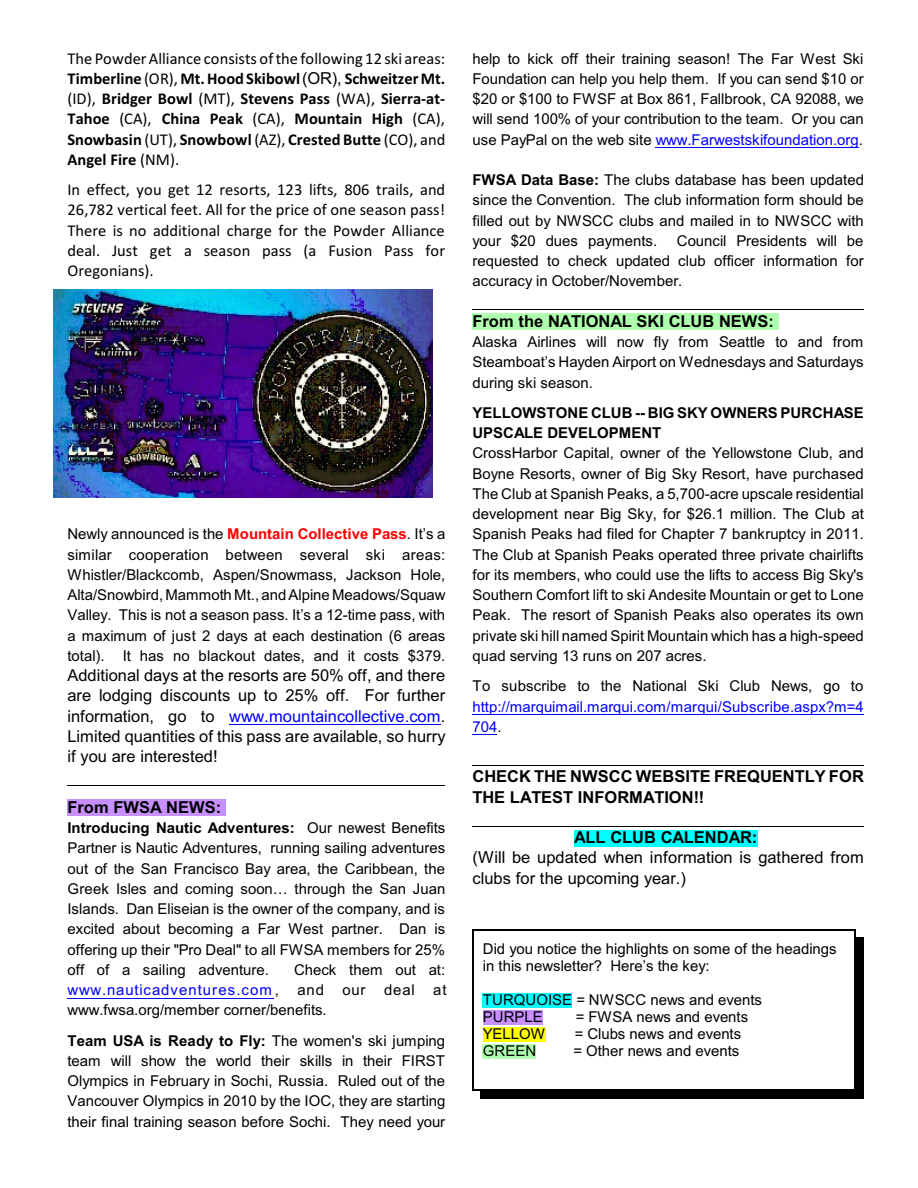
<style>
.page{position:relative;width:918px;height:1188px;background:#fff}
.page>*{position:absolute;margin:0;border:0;box-sizing:border-box;transform-origin:0 0}
.t1{font:16.5px/20.2px "Arial";color:#000;text-align:justify}
.t2{font:700 16.5px/20.2px "Calibri";color:#000;text-align:justify}
.t3{font:16.5px/20.2px "Calibri";color:#000;text-align:justify}
.t4{font:700 16.5px/20.1px "Arial";color:#000}
.t5{font:15px/20.2px "Arial";color:#000;text-align:justify}
.t6{font:15px/20.4px "Arial";letter-spacing:.005em;color:#00f}
.t7{font:700 15px/20.4px "Arial";color:#000}
.s1{font-weight:400}
.s2{font-family:"Arial";font-weight:400}
.s3{font-weight:700;color:#f00}
.s4{color:#00f}
.s5{font-weight:700}
.s6{color:#000}
</style>
<div class="page">
<img style="left:53px;top:289px;width:380px;height:208px">
<hr style="left:229px;top:724px;width:212px;height:1px;background:#00f">
<hr style="left:68px;top:785px;width:378px;height:1px;background:#000">
<div style="left:68px;top:800px;width:158px;height:16px;background:#c78fff"></div>
<hr style="left:68px;top:998px;width:206px;height:1px;background:#00f">
<hr style="left:656px;top:147px;width:203px;height:1px;background:#00f">
<hr style="left:472px;top:309px;width:392px;height:1px;background:#000">
<div style="left:472px;top:314px;width:307px;height:16px;background:#b0ffb0"></div>
<hr style="left:472px;top:714px;width:392px;height:1px;background:#00f">
<svg style="left:472px;top:734px;width:25px;height:1px"></svg>
<hr style="left:472px;top:765px;width:392px;height:1px;background:#000">
<hr style="left:472px;top:826px;width:392px;height:1px;background:#000">
<div style="left:574px;top:830px;width:184px;height:16px;background:#0ff"></div>
<div style="left:483px;top:993px;width:89px;height:15px;background:#0ff"></div>
<div style="left:483px;top:1010px;width:60px;height:15px;background:#c78fff"></div>
<div style="left:483px;top:1027px;width:63px;height:15px;background:#ff0"></div>
<div style="left:483px;top:1044px;width:53px;height:15px;background:#b0ffb0"></div>
<hr style="left:472px;top:929px;width:2px;height:162px;background:#000">
<hr style="left:854px;top:929px;width:2px;height:162px;background:#000">
<hr style="left:472px;top:929px;width:384px;height:2px;background:#000">
<hr style="left:472px;top:1090px;width:384px;height:1px;background:#000">
<div style="left:856px;top:937px;width:8px;height:162px;background:#000"></div>
<div style="left:480px;top:1091px;width:384px;height:8px;background:#000"></div>
<p class="t2" style="left:68px;top:49px;width:379px"><span class="s1">The Powder Alliance consists of the following 12 ski areas:<br></span>Timberline <span class="s1">(OR),</span> Mt.Hood Skibowl<span class="s2">(OR),</span> SchweitzerMt. <span class="s1">(ID),</span> Bridger Bowl <span class="s1">(MT),</span> Stevens Pass <span class="s1">(WA),</span> Sierra-at-Tahoe <span class="s1">(CA),</span> China Peak <span class="s1">(CA),</span> Mountain High <span class="s1">(CA), </span>Snowbasin <span class="s1">(UT),</span> Snowbowl <span class="s1">(AZ),</span> Crested Butte <span class="s1">(CO), and </span>Angel Fire <span class="s1">(NM).</span></p>
<p class="t3" style="left:68px;top:181px;width:379px">In effect, you get 12 resorts, 123 lifts, 806 trails, and 26,782 vertical feet. All for the price of one season pass!<br>There is no additional charge for the Powder Alliance deal. Just get a season pass (a Fusion Pass for Oregonians).</p>
<p class="t5" style="left:68px;top:525px;width:380px">Newly announced is the <span class="s3">Mountain Collective Pass</span>. It’s a similar cooperation between several ski areas:<br>Whistler/Blackcomb, Aspen/Snowmass, Jackson Hole, Alta/Snowbird, Mammoth Mt., and Alpine Meadows/Squaw Valley. This is not a season pass. It’s a 12-time pass, with a maximum of just 2 days at each destination (6 areas total). It has no blackout dates, and it costs $379.</p>
<p class="t1" style="left:68px;top:667px;width:380px">Additional days at the resorts are 50% off, and there are lodging discounts up to 25% off. For further information, go to <span class="s4">www.mountaincollective.com</span>.<br>Limited quantities of this pass are available, so hurry if you are interested!</p>
<p class="t4" style="left:68px;top:799px;width:155px">From FWSA NEWS:</p>
<p class="t5" style="left:68px;top:819px;width:379px"><span class="s5">Introducing Nautic Adventures:</span> Our newest Benefits Partner is Nautic Adventures, running sailing adventures out of the San Francisco Bay area, the Caribbean, the Greek Isles and coming soon… through the San Juan Islands. Dan Eliseian is the owner of the company, and is excited about becoming a Far West partner. Dan is offering up their "Pro Deal" to all FWSA members for 25% off of a sailing adventure.</p>
<p class="t5" style="left:68px;top:961px;width:381px;text-indent:227px">Check them out at: <span class="s4">www.nauticadventures.com</span> , and our deal at www.fwsa.org/member corner/benefits.</p>
<p class="t5" style="left:68px;top:1032px;width:380px"><span class="s5">Team USA is Ready to Fly:</span> The women's ski jumping team will show the world their skills in their FIRST Olympics in February in Sochi, Russia. Ruled out of the Vancouver Olympics in 2010 by the IOC, they are starting their final training season before Sochi. They need your</p>
<p class="t5" style="left:472px;top:50px;width:393px">help to kick off their training season! The Far West Ski Foundation can help you help them. If you can send $10 or $20 or $100 to FWSF at Box 861, Fallbrook, CA 92088, we will send 100% of your contribution to the team. Or you can use PayPal on the web site <span class="s4">www.Farwestskifoundation.org</span>.</p>
<p class="t5" style="left:472px;top:171px;width:393px"><span class="s5">FWSA Data Base:</span> The clubs database has been updated since the Convention. The club information form should be filled out by NWSCC clubs and mailed in to NWSCC with your $20 dues payments.</p>
<p class="t5" style="left:472px;top:232px;width:393px;text-indent:204px">Council Presidents will be requested to check updated club officer information for accuracy in October/November.</p>
<p class="t4" style="left:472px;top:313px;width:303px">From the NATIONAL SKI CLUB NEWS:</p>
<p class="t5" style="left:472px;top:333px;width:393px">Alaska Airlines will now fly from Seattle to and from Steamboat’s Hayden Airport on Wednesdays and Saturdays during ski season.</p>
<p class="t7" style="left:472px;top:404px;width:393px">YELLOWSTONE CLUB -- BIG SKY OWNERS PURCHASE<br>UPSCALE DEVELOPMENT</p>
<p class="t5" style="left:472px;top:444px;width:393px">CrossHarbor Capital, owner of the Yellowstone Club, and Boyne Resorts, owner of Big Sky Resort, have purchased The Club at Spanish Peaks, a 5,700-acre upscale residential development near Big Sky, for $26.1 million. The Club at Spanish Peaks had filed for Chapter 7 bankruptcy in 2011.<br>The Club at Spanish Peaks operated three private chairlifts for its members, who could use the lifts to access Big Sky's Southern Comfort lift to ski Andesite Mountain or get to Lone Peak. The resort of Spanish Peaks also operates its own private ski hill named Spirit Mountain which has a high-speed quad serving 13 runs on 207 acres.</p>
<p class="t5" style="left:472px;top:677px;width:393px">To subscribe to the National Ski Club News, go to</p>
<p class="t6" style="left:472px;top:697px;width:393px">http://marquimail.marqui.com/marqui/Subscribe.aspx?m=4<br>704<span class="s6">.</span></p>
<p class="t4" style="left:472px;top:768px;width:393px">CHECK THE NWSCC WEBSITE FREQUENTLY FOR<br>THE LATEST INFORMATION!!</p>
<p class="t4" style="left:574px;top:829px;width:185px">ALL CLUB CALENDAR:</p>
<p class="t1" style="left:472px;top:849px;width:393px">(Will be updated when information is gathered from clubs for the upcoming year.)</p>
<p class="t5" style="left:483px;top:941px;width:355px;line-height:17.1px">Did you notice the highlights on some of the headings in this newsletter? Here’s the key:</p>
<p class="t5" style="left:483px;top:993px;width:281px;line-height:17.1px">TURQUOISE = NWSCC news and events<br>PURPLE</p>
<p class="t5" style="left:576px;top:1008px;width:174px">= FWSA news and events</p>
<p class="t5" style="left:483px;top:1025px;width:63px">YELLOW</p>
<p class="t5" style="left:575px;top:1025px;width:168px">= Clubs news and events</p>
<p class="t5" style="left:483px;top:1042px;width:55px">GREEN</p>
<p class="t5" style="left:574px;top:1042px;width:167px">= Other news and events</p>
</div>
